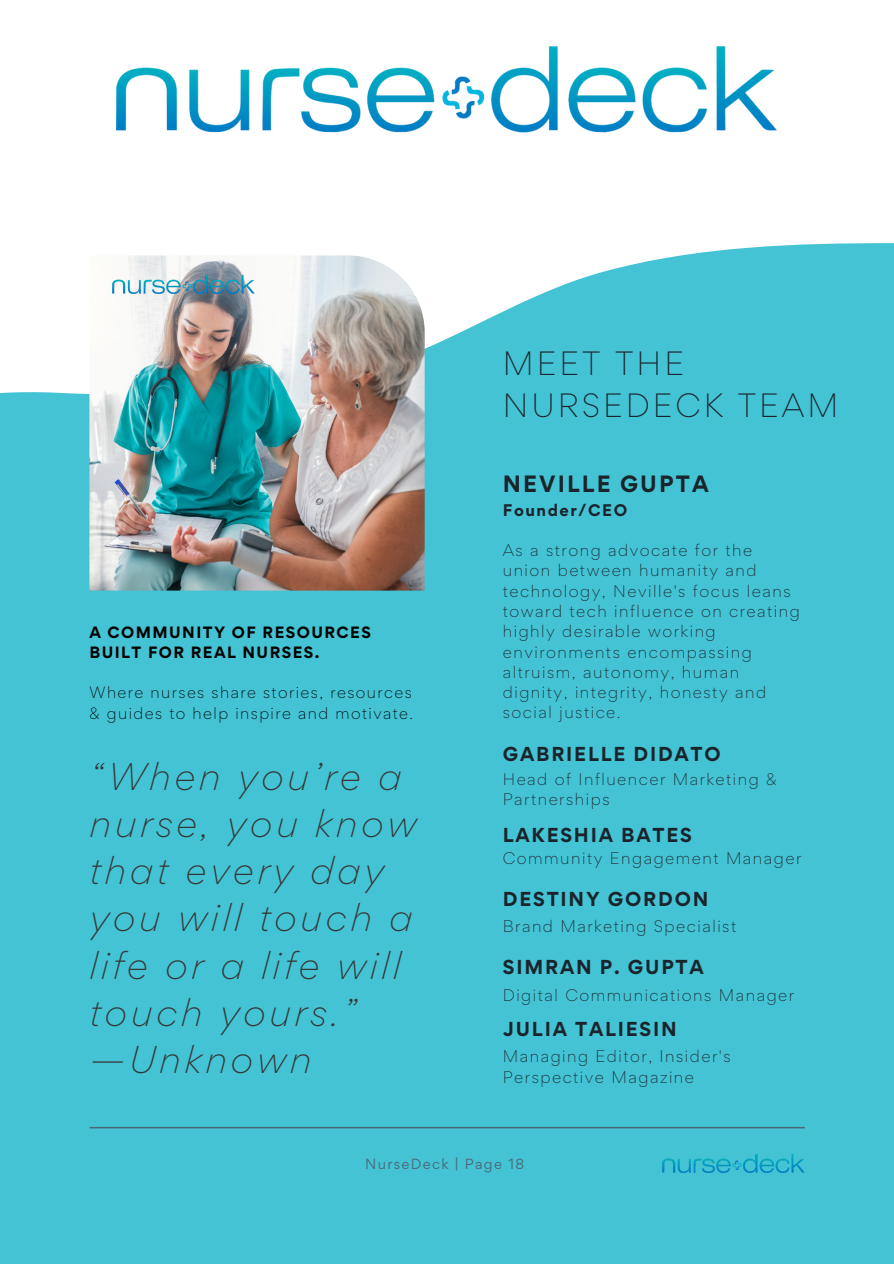
<style>
.page{position:relative;width:894px;height:1264px;background:#fff}
.page>*{position:absolute;margin:0;border:0;box-sizing:border-box;transform-origin:0 0}
.t1{font:italic 300 34.5px/47.2px "Gordita";letter-spacing:.1em;color:#373636}
.t2{font:300 30px/41.7px "Gordita";letter-spacing:.1em;color:#1b242c}
.t3{font:700 21px "Gordita";letter-spacing:.1em;color:#1b242c}
.t4{font:700 18px "Gordita";letter-spacing:.1em;color:#1b242c}
.t5{font:300 15px/20.2px "Gordita";letter-spacing:.1em;color:#1b242c}
.t6{font:700 15px "Gordita";letter-spacing:.1em;color:#1b242c}
.t7{font:300 14.55px/20.2px "Gordita";letter-spacing:.1em;color:#000}
.t8{font:700 14.55px/20.2px "Gordita";letter-spacing:.1em;color:#000}
.t9{font:13.2px "Gordita";letter-spacing:.1em;color:#4c6878}
</style>
<div class="page">
<div style="left:0;top:243px;width:893px;height:1020px;background:#43c3d3"></div>
<img style="left:89px;top:255px;width:335px;height:335px">
<svg style="left:90px;top:1126px;width:714px;height:2px"></svg>
<img style="left:661px;top:1153px;width:143px;height:20px">
<img style="left:112px;top:274px;width:143px;height:21px">
<img style="left:116px;top:46px;width:661px;height:87px">
<p class="t8" style="left:89px;top:621px;width:283px">A COMMUNITY OF RESOURCES<br>BUILT FOR REAL NURSES.</p>
<p class="t7" style="left:89px;top:682px;width:325px">Where nurses share stories, resources &amp; guides to help inspire and motivate.</p>
<p class="t1" style="left:89px;top:752px;width:329px">“When you’re a nurse, you know that every day you will touch a life or a life will touch yours.”</p>
<p class="t1" style="left:89px;top:1036px;width:223px">—Unknown</p>
<p class="t2" style="left:502px;top:342px;width:337px">MEET THE<br>NURSEDECK TEAM</p>
<p class="t3" style="left:502px;top:470px;width:207px">NEVILLE GUPTA</p>
<p class="t6" style="left:502px;top:499px;width:126px">Founder/CEO</p>
<p class="t5" style="left:502px;top:540px;width:298px">As a strong advocate for the union between humanity and technology, Neville's focus leans toward tech influence on creating highly desirable working environments encompassing altruism, autonomy, human dignity, integrity, honesty and social justice.</p>
<p class="t4" style="left:502px;top:741px;width:219px">GABRIELLE DIDATO</p>
<p class="t5" style="left:502px;top:768px;width:275px">Head of Influencer Marketing &amp;<br>Partnerships</p>
<p class="t4" style="left:502px;top:822px;width:191px">LAKESHIA BATES</p>
<p class="t5" style="left:502px;top:848px;width:300px">Community Engagement Manager</p>
<p class="t4" style="left:502px;top:886px;width:207px">DESTINY GORDON</p>
<p class="t5" style="left:502px;top:916px;width:235px">Brand Marketing Specialist</p>
<p class="t4" style="left:502px;top:954px;width:202px">SIMRAN P. GUPTA</p>
<p class="t5" style="left:502px;top:984px;width:293px">Digital Communications Manager</p>
<p class="t4" style="left:502px;top:1016px;width:175px">JULIA TALIESIN</p>
<p class="t5" style="left:502px;top:1046px;width:229px">Managing Editor, Insider's<br>Perspective Magazine</p>
<p class="t9" style="left:365px;top:1154px;width:160px">NurseDeck | Page 18</p>
</div>
